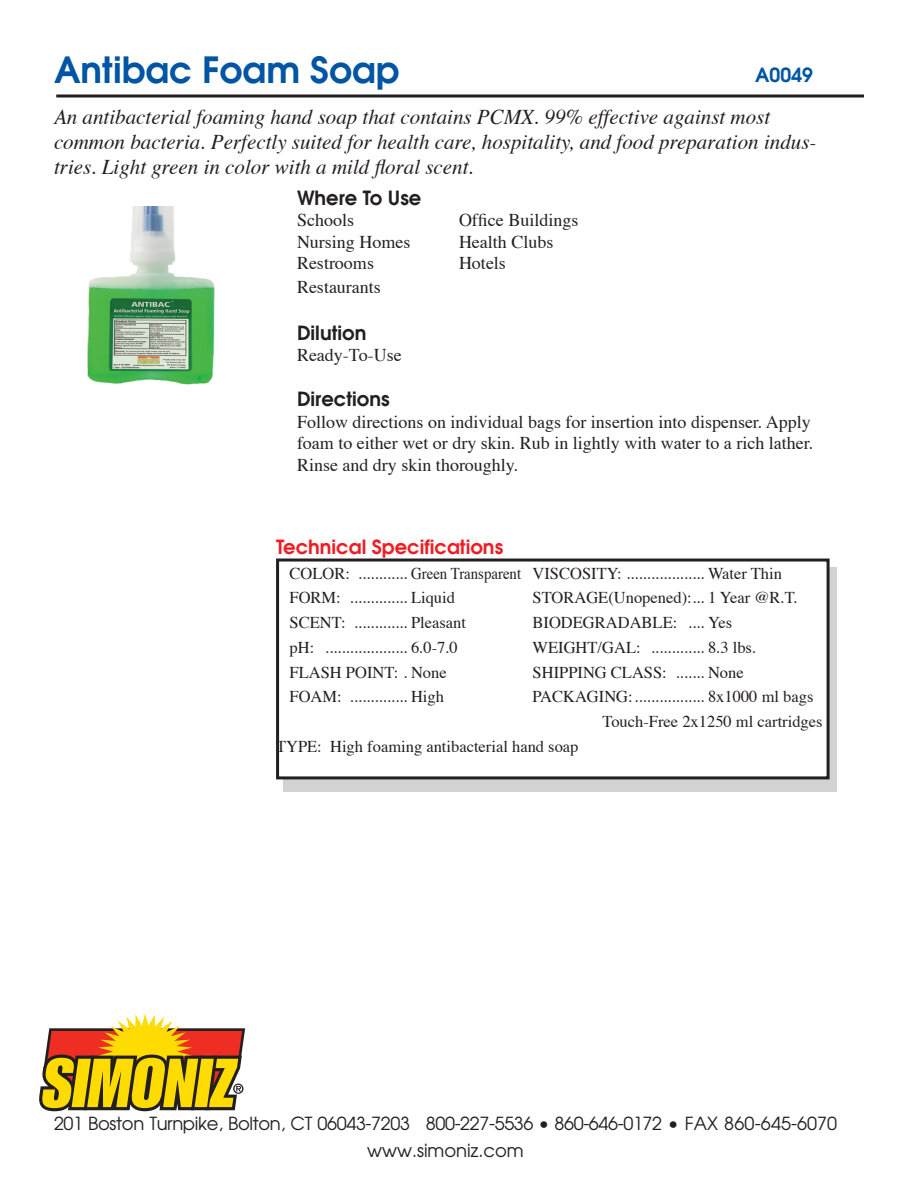
<style>
.page{position:relative;width:918px;height:1188px;background:#fff}
.page>*{position:absolute;margin:0;border:0;box-sizing:border-box;transform-origin:0 0}
.t1{font:600 36px "Avant Garde";color:#0155a2}
.t2{font:italic 21px/25.2px "Times";color:#231f20}
.t3{font:600 19.5px "Avant Garde";color:#231f20}
.t4{font:600 19.5px "Avant Garde";color:#ee1d23}
.t5{font:600 19.5px "Avant Garde";color:#0155a2}
.t6{font:18px/21.6px "Times";color:#231f20}
.t7{font:18px "Avant Garde";letter-spacing:-.02em;color:#231f20}
.t8{font:18px "Avant Garde";color:#231f20}
.t9{font:16.5px "Times";color:#231f20}
</style>
<div class="page">
<svg style="left:56px;top:94px;width:808px;height:4px;background:#595657"></svg>
<svg style="left:39px;top:1014px;width:206px;height:97px"></svg>
<div style="left:284px;top:567px;width:553px;height:225px;background:#d1d2d4"></div>
<div style="left:278px;top:560px;width:550px;height:218px;background:#fff"></div>
<div style="left:276px;top:559px;width:554px;height:220px;border:3px solid #231f20"></div>
<img style="left:87px;top:206px;width:128px;height:179px">
<p class="t1" style="left:54px;top:46px;width:347px">Antibac Foam Soap</p>
<p class="t2" style="left:54px;top:105px;width:718px">An antibacterial foaming hand soap that contains PCMX. 99% effective against most</p>
<p class="t2" style="left:54px;top:131px;width:764px">common bacteria. Perfectly suited for health care, hospitality, and food preparation indus&shy;tries. Light green in color with a mild floral scent.</p>
<p class="t3" style="left:297px;top:185px;width:126px">Where To Use</p>
<p class="t6" style="left:297px;top:210px;width:59px">Schools</p>
<p class="t6" style="left:459px;top:210px;width:121px">Office Buildings</p>
<p class="t6" style="left:297px;top:232px;width:115px">Nursing Homes</p>
<p class="t6" style="left:459px;top:232px;width:96px">Health Clubs</p>
<p class="t6" style="left:297px;top:254px;width:79px">Restrooms</p>
<p class="t6" style="left:459px;top:254px;width:48px">Hotels</p>
<p class="t6" style="left:297px;top:277px;width:85px">Restaurants</p>
<p class="t3" style="left:297px;top:320px;width:71px">Dilution</p>
<p class="t6" style="left:297px;top:345px;width:106px">Ready-To-Use</p>
<p class="t3" style="left:297px;top:386px;width:94px">Directions</p>
<p class="t6" style="left:297px;top:412px;width:518px">Follow directions on individual bags for insertion into dispenser. Apply foam to either wet or dry skin. Rub in lightly with water to a rich lather.<br>Rinse and dry skin thoroughly.</p>
<p class="t5" style="left:755px;top:62px;width:60px">A0049</p>
<p class="t4" style="left:276px;top:534px;width:229px">Technical Specifications</p>
<p class="t9" style="left:290px;top:563px;width:494px">COLOR: ............ Green Transparent VISCOSITY: ................... Water Thin</p>
<p class="t9" style="left:290px;top:587px;width:167px">FORM: .............. Liquid</p>
<p class="t9" style="left:533px;top:587px;width:267px">STORAGE(Unopened):... 1 Year @R.T.</p>
<p class="t9" style="left:290px;top:612px;width:178px">SCENT: ............. Pleasant</p>
<p class="t9" style="left:533px;top:612px;width:201px">BIODEGRADABLE: .... Yes</p>
<p class="t9" style="left:290px;top:637px;width:170px">pH: .................... 6.0-7.0</p>
<p class="t9" style="left:533px;top:637px;width:225px">WEIGHT/GAL: ............. 8.3 lbs.</p>
<p class="t9" style="left:290px;top:662px;width:159px">FLASH POINT: . None</p>
<p class="t9" style="left:533px;top:662px;width:213px">SHIPPING CLASS: ....... None</p>
<p class="t9" style="left:290px;top:686px;width:156px">FOAM: .............. High</p>
<p class="t9" style="left:533px;top:686px;width:282px">PACKAGING:................. 8x1000 ml bags</p>
<p class="t9" style="left:602px;top:711px;width:222px">Touch-Free 2x1250 ml cartridges</p>
<p class="t9" style="left:276px;top:736px;width:304px">TYPE: High foaming antibacterial hand soap</p>
<p class="t7" style="left:54px;top:1112px;width:785px">201 Boston Turnpike, Bolton, CT 06043-7203 800-227-5536 • 860-646-0172 • FAX 860-645-6070</p>
<p class="t8" style="left:367px;top:1139px;width:158px">www.simoniz.com</p>
</div>
